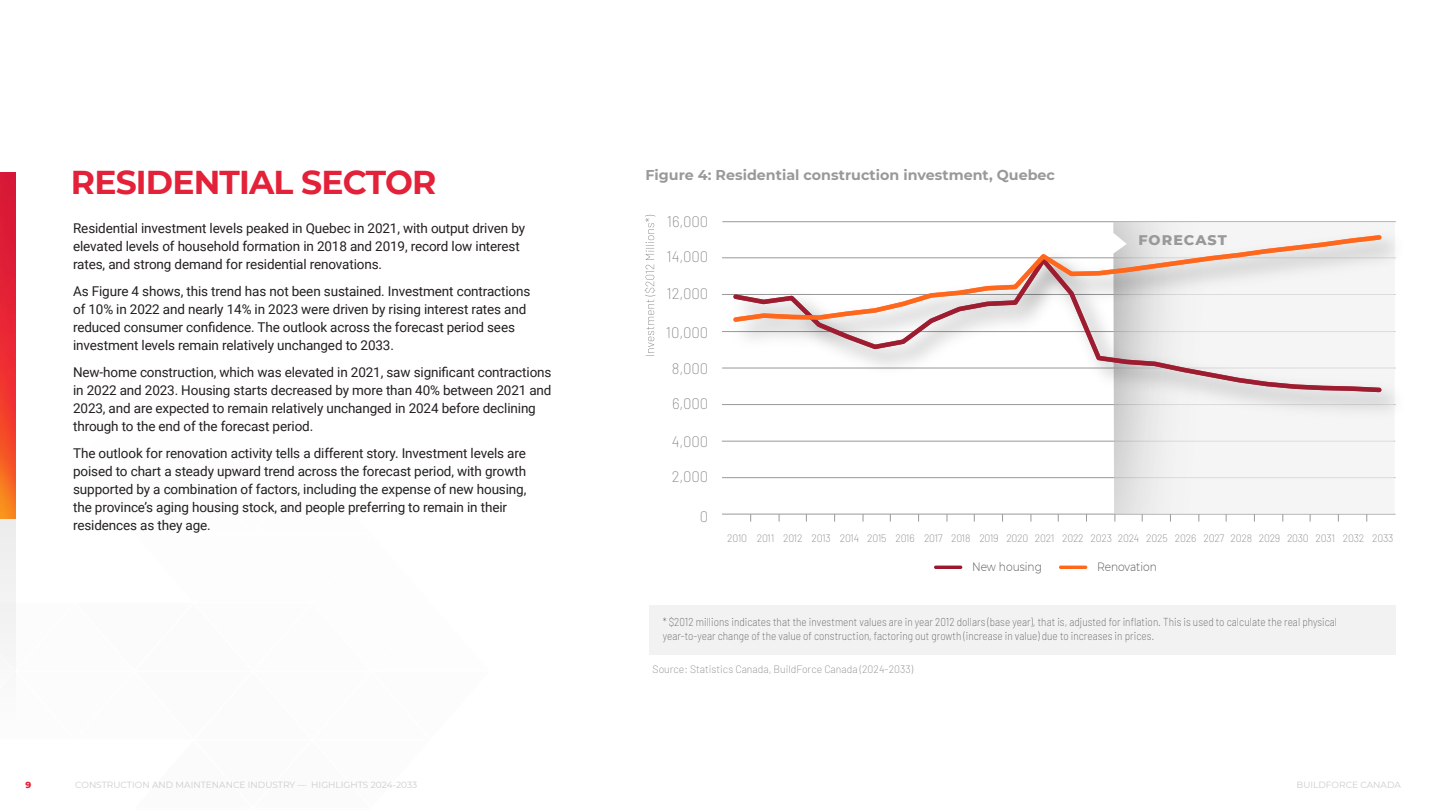
<style>
.page{position:relative;width:1440px;height:810px;background:#fff}
.page>*{position:absolute;margin:0;border:0;box-sizing:border-box;transform-origin:0 0}
.LRG_Page_Title_-_Red_Caps__Main{font:700 33px "Montserrat";letter-spacing:-.025em;color:#e32138}
.t1{font:200 15px "Barlow";color:#808285}
.t2{font:700 14.25px "Montserrat";color:#999}
.t3{font:800 14.25px "Montserrat";letter-spacing:.075em;color:#999}
.Body_Text_-_Black__for_Light_BKG__GEN{font:13.5px/18px "Roboto";letter-spacing:-.01em;color:#231f20}
.t4{font:300 12px "Montserrat";color:#58595b;scale:.89 1}
.t5{font:200 11.25px/13.5px "Barlow";letter-spacing:.005em;color:#58595b;scale:.89 1}
.t6{font:200 10.5px "Barlow";letter-spacing:-.025em;color:#808285}
.t7{font:200 10.5px "Barlow";color:#808285}
.t8{font:9px "Montserrat";color:#ccc}
.t9{font:800 9px "Montserrat";color:#e32138}
</style>
<div class="page">
<div style="left:0;top:442px;width:15px;height:321px;background:#f4f4f4"></div>
<img style="left:0;top:172px;width:15px;height:347px">
<hr style="left:722px;top:221px;width:673px;height:1px;background:#999">
<hr style="left:722px;top:514px;width:673px;height:1px;background:#999">
<hr style="left:722px;top:441px;width:673px;height:1px;background:#999">
<hr style="left:722px;top:477px;width:673px;height:1px;background:#999">
<hr style="left:1059px;top:566px;width:28px;height:3px;background:#ff671d;border-radius:2px">
<hr style="left:934px;top:566px;width:28px;height:3px;background:#9c182f;border-radius:2px">
<div style="left:1231px;top:222px;width:164px;height:292px;background:#f5f5f5"></div>
<img style="left:1113px;top:222px;width:118px;height:292px">
<svg style="left:644px;top:215px;width:11px;height:141px"></svg>
<div style="left:649px;top:605px;width:747px;height:50px;background:#f2f2f2"></div>
<img style="left:722px;top:355px;width:674px;height:71px">
<img style="left:722px;top:223px;width:674px;height:132px">
<svg style="left:730px;top:325px;width:654px;height:70px"></svg>
<svg style="left:730px;top:232px;width:654px;height:93px"></svg>
<p class="LRG_Page_Title_-_Red_Caps__Main" style="left:71px;top:158px;width:367px">RESIDENTIAL SECTOR</p>
<p class="Body_Text_-_Black__for_Light_BKG__GEN" style="left:73px;top:219px;width:453px">Residential investment levels peaked in Quebec in 2021, with output driven by elevated levels of household formation in 2018 and 2019, record low interest rates, and strong demand for residential renovations.</p>
<p class="Body_Text_-_Black__for_Light_BKG__GEN" style="left:73px;top:282px;width:459px">As Figure 4 shows, this trend has not been sustained. Investment contractions of 10% in 2022 and nearly 14% in 2023 were driven by rising interest rates and reduced consumer confidence. The outlook across the forecast period sees investment levels remain relatively unchanged to 2033.</p>
<p class="Body_Text_-_Black__for_Light_BKG__GEN" style="left:73px;top:363px;width:480px">New-home construction, which was elevated in 2021, saw significant contractions in 2022 and 2023. Housing starts decreased by more than 40% between 2021 and 2023, and are expected to remain relatively unchanged in 2024 before declining through to the end of the forecast period.</p>
<p class="Body_Text_-_Black__for_Light_BKG__GEN" style="left:73px;top:444px;width:455px">The outlook for renovation activity tells a different story. Investment levels are poised to chart a steady upward trend across the forecast period, with growth supported by a combination of factors, including the expense of new housing, the province’s aging housing stock, and people preferring to remain in their residences as they age.</p>
<p class="t2" style="left:645px;top:165px;width:411px">Figure 4: Residential construction investment, Quebec</p>
<p class="t1" style="left:667px;top:210px;width:43px">16,000</p>
<p class="t1" style="left:666px;top:246px;width:43px">14,000</p>
<p class="t1" style="left:666px;top:283px;width:43px">12,000</p>
<p class="t1" style="left:666px;top:321px;width:44px">10,000</p>
<p class="t1" style="left:672px;top:357px;width:38px">8,000</p>
<p class="t1" style="left:672px;top:393px;width:38px">6,000</p>
<p class="t1" style="left:672px;top:430px;width:38px">4,000</p>
<p class="t1" style="left:672px;top:466px;width:38px">2,000</p>
<p class="t1" style="left:700px;top:506px;width:10px">0</p>
<p class="t3" style="left:1138px;top:230px;width:90px">FORECAST</p>
<p class="t6" style="left:727px;top:530px;width:668px">2010 2011 2012 2013 2014 2015 2016 2017 2018 2019 2020 2021 2022 2023 2024 2025 2026 2027 2028 2029 2030 2031 2032 2033</p>
<p class="t4" style="left:972px;top:559px;width:80px">New housing</p>
<p class="t4" style="left:1097px;top:559px;width:69px">Renovation</p>
<p class="t5" style="left:663px;top:615px;width:759px">* $2012 millions indicates that the investment values are in year 2012 dollars (base year), that is, adjusted for inflation. This is used to calculate the real physical year-to-year change of the value of construction, factoring out growth (increase in value) due to increases in prices.</p>
<p class="t7" style="left:652px;top:662px;width:262px">Source: Statistics Canada, BuildForce Canada (2024-2033)</p>
<p class="t9" style="left:25px;top:778px;width:7px">9</p>
<p class="t8" style="left:75px;top:779px;width:344px">CONSTRUCTION AND MAINTENANCE INDUSTRY — HIGHLIGHTS 2024-2033</p>
<p class="t8" style="left:1296px;top:779px;width:106px">BUILDFORCE CANADA</p>
</div>
